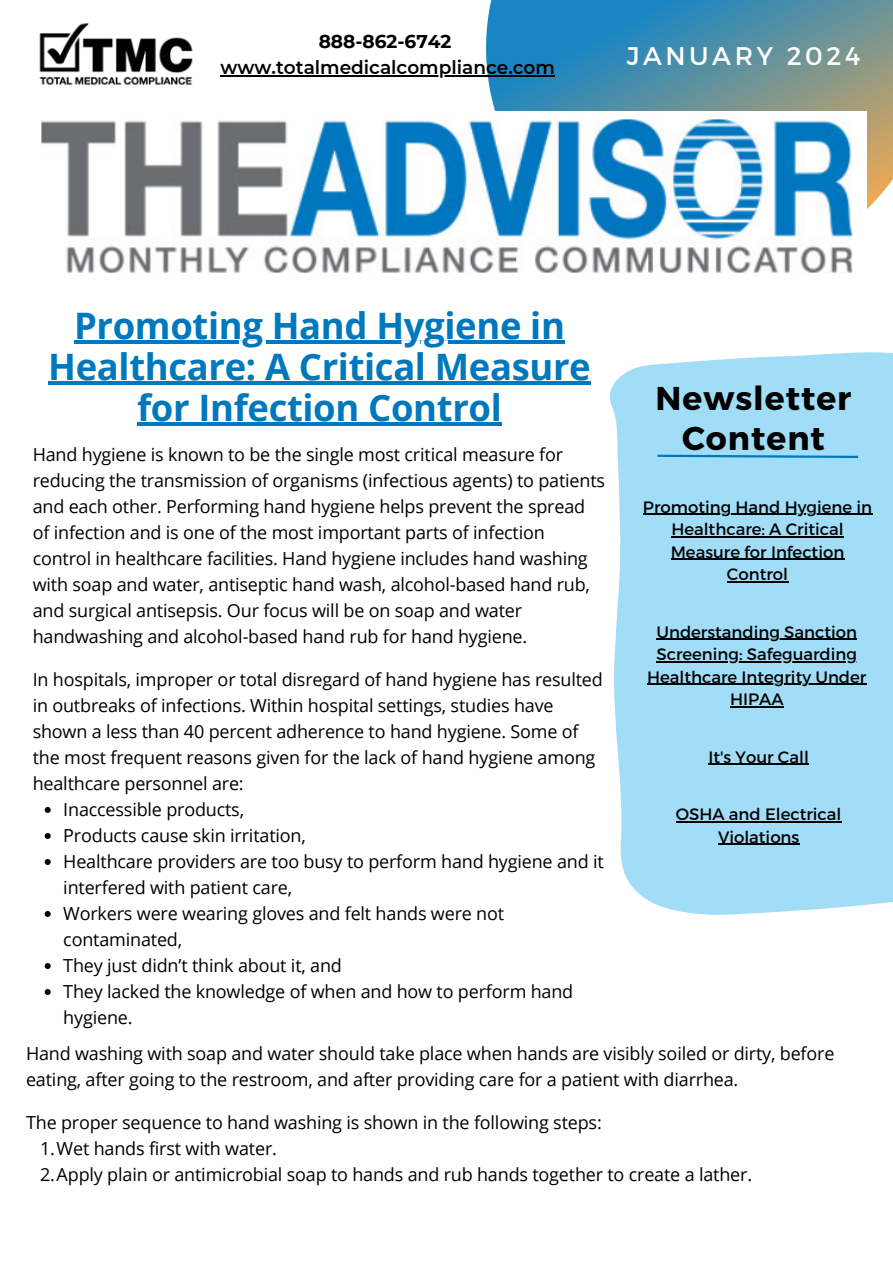
<style>
.page{position:relative;width:893px;height:1264px;background:#fff}
.page>*{position:absolute;margin:0;border:0;box-sizing:border-box;transform-origin:0 0}
.t1{font:700 36.45px/41px "Open Sans";letter-spacing:-.01em;color:#0078bd;text-align:center}
.t2{font:700 33px/40.5px "Montserrat";letter-spacing:.03em;color:#000;text-align:center}
.t3{font:25.5px "Montserrat";letter-spacing:.14em;color:#fff}
.t4{font:600 18.45px "Montserrat";color:#000}
.t5{font:700 18.45px "Montserrat";color:#000}
.t6{font:18px/26px "Open Sans";letter-spacing:-.01em;color:#000}
.t7{font:16.5px/22.5px "Montserrat";color:#000;text-align:center}
</style>
<div class="page">
<svg style="left:408px;top:0;width:484px;height:344px"></svg>
<svg style="left:609px;top:352px;width:283px;height:563px;background:#a6ddf5"></svg>
<svg style="left:655px;top:453px;width:205px;height:6px"></svg>
<img style="left:41px;top:111px;width:825px;height:169px">
<hr style="left:74px;top:341px;width:490px;height:3px;background:#0078bd">
<hr style="left:48px;top:382px;width:542px;height:3px;background:#0078bd">
<hr style="left:137px;top:423px;width:364px;height:3px;background:#0078bd">
<svg style="left:45px;top:807px;width:6px;height:6px"></svg>
<svg style="left:45px;top:833px;width:6px;height:6px"></svg>
<svg style="left:45px;top:859px;width:6px;height:6px"></svg>
<svg style="left:45px;top:911px;width:6px;height:6px"></svg>
<svg style="left:45px;top:963px;width:6px;height:6px"></svg>
<svg style="left:45px;top:989px;width:6px;height:6px"></svg>
<img style="left:39px;top:23px;width:154px;height:62px">
<hr style="left:220px;top:75px;width:335px;height:1px;background:#000">
<hr style="left:643px;top:514px;width:228px;height:1px;background:#000">
<hr style="left:671px;top:536px;width:172px;height:1px;background:#000">
<hr style="left:670px;top:559px;width:174px;height:1px;background:#000">
<hr style="left:726px;top:581px;width:62px;height:1px;background:#000">
<hr style="left:708px;top:763px;width:100px;height:2px;background:#000">
<hr style="left:656px;top:639px;width:201px;height:1px;background:#000">
<hr style="left:656px;top:661px;width:201px;height:1px;background:#000">
<hr style="left:647px;top:684px;width:219px;height:1px;background:#000">
<hr style="left:730px;top:706px;width:53px;height:1px;background:#000">
<hr style="left:675px;top:821px;width:166px;height:1px;background:#000">
<hr style="left:718px;top:843px;width:81px;height:2px;background:#000">
<p class="t5" style="left:319px;top:30px;width:134px">888-862-6742</p>
<p class="t4" style="left:220px;top:56px;width:336px">www.totalmedicalcompliance.com</p>
<p class="t3" style="left:626px;top:40px;width:235px">JANUARY 2024</p>
<p class="t1" style="left:48px;top:304px;width:544px">Promoting Hand Hygiene in<br>Healthcare: A Critical Measure for Infection Control</p>
<p class="t6" style="left:33px;top:441px;width:574px">Hand hygiene is known to be the single most critical measure for reducing the transmission of organisms (infectious agents) to patients and each other. Performing hand hygiene helps prevent the spread of infection and is one of the most important parts of infection control in healthcare facilities. Hand hygiene includes hand washing with soap and water, antiseptic hand wash, alcohol-based hand rub, and surgical antisepsis. Our focus will be on soap and water handwashing and alcohol-based hand rub for hand hygiene.</p>
<p class="t6" style="left:33px;top:666px;width:571px">In hospitals, improper or total disregard of hand hygiene has resulted in outbreaks of infections. Within hospital settings, studies have shown a less than 40 percent adherence to hand hygiene. Some of the most frequent reasons given for the lack of hand hygiene among healthcare personnel are:</p>
<p class="t6" style="left:63px;top:796px;width:182px">Inaccessible products,</p>
<p class="t6" style="left:63px;top:822px;width:244px">Products cause skin irritation,</p>
<p class="t6" style="left:63px;top:848px;width:542px">Healthcare providers are too busy to perform hand hygiene and it interfered with patient care,</p>
<p class="t6" style="left:63px;top:900px;width:442px">Workers were wearing gloves and felt hands were not contaminated,</p>
<p class="t6" style="left:63px;top:952px;width:280px">They just didn’t think about it, and</p>
<p class="t6" style="left:63px;top:978px;width:511px">They lacked the knowledge of when and how to perform hand hygiene.</p>
<p class="t2" style="left:655px;top:376px;width:197px">Newsletter<br>Content</p>
<p class="t7" style="left:643px;top:494px;width:230px">Promoting Hand Hygiene in<br>Healthcare: A Critical<br>Measure for Infection<br>Control</p>
<p class="t7" style="left:647px;top:619px;width:221px">Understanding Sanction<br>Screening: Safeguarding<br>Healthcare Integrity Under<br>HIPAA</p>
<p class="t7" style="left:708px;top:744px;width:102px">It's Your Call</p>
<p class="t7" style="left:675px;top:802px;width:167px">OSHA and Electrical<br>Violations</p>
<p class="t6" style="left:26px;top:1039px;width:809px">Hand washing with soap and water should take place when hands are visibly soiled or dirty, before eating, after going to the restroom, and after providing care for a patient with diarrhea.</p>
<p class="t6" style="left:26px;top:1108px;width:577px">The proper sequence to hand washing is shown in the following steps:</p>
<p class="t6" style="left:40px;top:1134px;width:238px">1.Wet hands first with water.</p>
<p class="t6" style="left:40px;top:1160px;width:713px">2.Apply plain or antimicrobial soap to hands and rub hands together to create a lather.</p>
</div>
